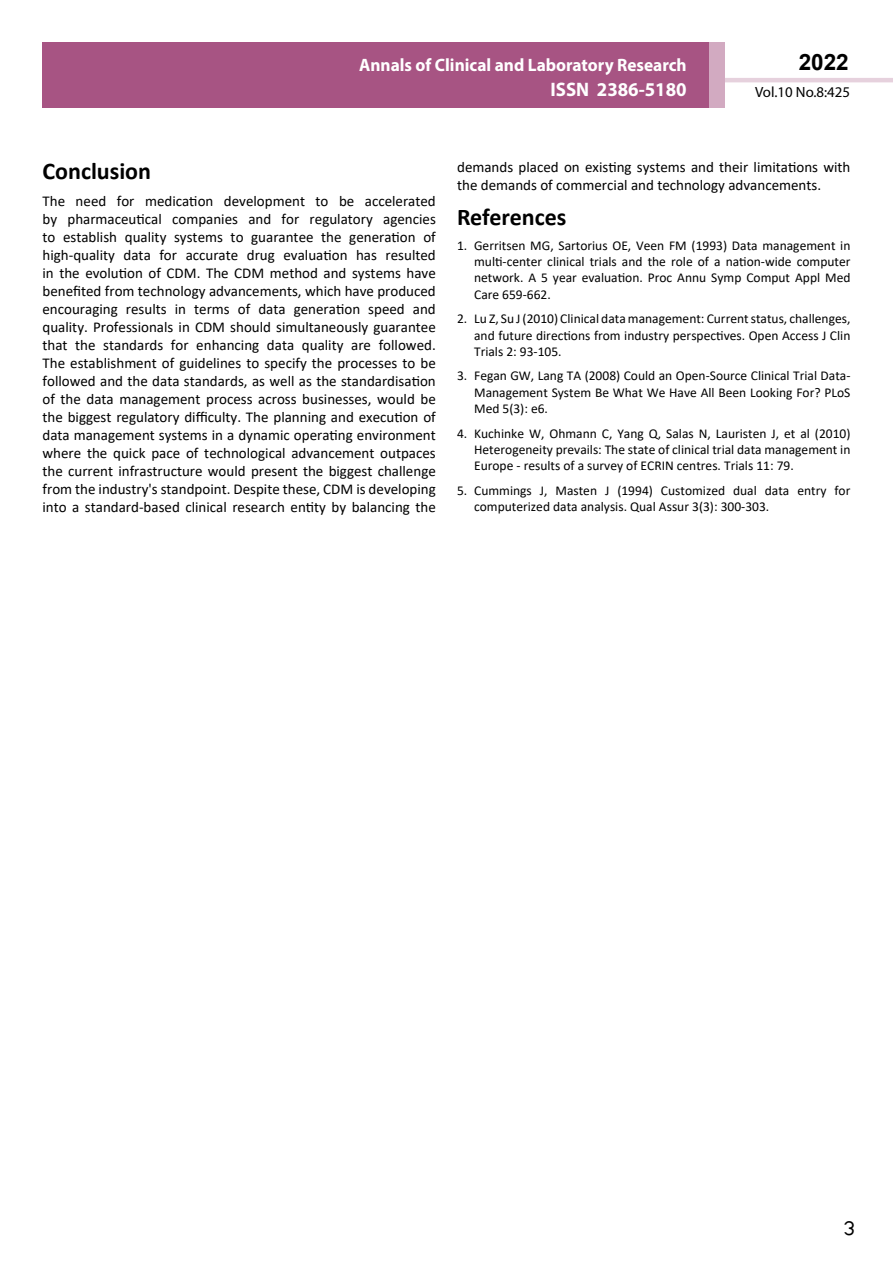
<style>
.page{position:relative;width:893px;height:1263px;background:#fff}
.page>*{position:absolute;margin:0;border:0;box-sizing:border-box;transform-origin:0 0}
.t1{font:25.5px "Tunga";color:#000}
.t2{font:700 24px "Calibri";color:#000}
.t3{font:700 22.5px "Arial";color:#000}
.t4{font:700 19.65px "Myriad Pro";color:#fff;scale:.96 1}
.t5{font:700 18px/21.6px "Myriad Pro";color:#fff;text-align:right;scale:.96 1}
.t6{font:15px/18px "Calibri";color:#000;text-align:justify}
.t7{font:14.85px "Myriad Pro";color:#000}
.t8{font:13.5px/16.2px "Calibri";color:#000;text-align:justify}
</style>
<div class="page">
<hr style="left:725px;top:78px;width:168px;height:4px;background:#e6d1dd">
<div style="left:43px;top:42px;width:666px;height:66px;background:#a75483"></div>
<div style="left:709px;top:42px;width:16px;height:66px;background:#d2aac1"></div>
<p class="t5" style="left:517px;top:53px;width:198px">ARCHIVOS DE MEDICINA<br>ISSN 1698-9465</p>
<h3 class="t3" style="left:799px;top:46px;width:52px">2022</h3>
<p class="t5" style="left:359px;top:54px;width:343px">Annals of Clinical and Laboratory Research</p>
<h3 class="t4" style="left:551px;top:76px;width:143px">ISSN 2386-5180</h3>
<p class="t7" style="left:755px;top:83px;width:96px">Vol.10 No.8:425</p>
<h2 class="t2" style="left:43px;top:154px;width:110px">Conclusion</h2>
<p class="t6" style="left:43px;top:191px;width:395px">The need for medication development to be accelerated by pharmaceutical companies and for regulatory agencies to establish quality systems to guarantee the generation of high-quality data for accurate drug evaluation has resulted in the evolution of CDM. The CDM method and systems have benefited from technology advancements, which have produced encouraging results in terms of data generation speed and quality. Professionals in CDM should simultaneously guarantee that the standards for enhancing data quality are followed.<br>The establishment of guidelines to specify the processes to be followed and the data standards, as well as the standardisation of the data management process across businesses, would be the biggest regulatory difficulty. The planning and execution of data management systems in a dynamic operating environment where the quick pace of technological advancement outpaces the current infrastructure would present the biggest challenge from the industry's standpoint. Despite these, CDM is developing into a standard-based clinical research entity by balancing the</p>
<p class="t6" style="left:457px;top:158px;width:395px">demands placed on existing systems and their limitations with the demands of commercial and technology advancements.</p>
<h2 class="t2" style="left:457px;top:200px;width:111px">References</h2>
<p class="t8" style="left:474px;top:237px;width:378px;text-indent:-17px">1. Gerritsen MG, Sartorius OE, Veen FM (1993) Data management in multi-center clinical trials and the role of a nation-wide computer network. A 5 year evaluation. Proc Annu Symp Comput Appl Med Care 659-662.</p>
<p class="t8" style="left:474px;top:310px;width:378px;text-indent:-17px">2. Lu Z, Su J (2010) Clinical data management: Current status, challenges, and future directions from industry perspectives. Open Access J Clin Trials 2: 93-105.</p>
<p class="t8" style="left:474px;top:367px;width:378px;text-indent:-17px">3. Fegan GW, Lang TA (2008) Could an Open-Source Clinical Trial Data-Management System Be What We Have All Been Looking For? PLoS Med 5(3): e6.</p>
<p class="t8" style="left:474px;top:425px;width:378px;text-indent:-17px">4. Kuchinke W, Ohmann C, Yang Q, Salas N, Lauristen J, et al (2010)<br>Heterogeneity prevails: The state of clinical trial data management in Europe - results of a survey of ECRIN centres. Trials 11: 79.</p>
<p class="t8" style="left:474px;top:482px;width:378px;text-indent:-17px">5. Cummings J, Masten J (1994) Customized dual data entry for computerized data analysis. Qual Assur 3(3): 300-303.</p>
<h1 class="t1" style="left:843px;top:1211px;width:13px">3</h1>
</div>
